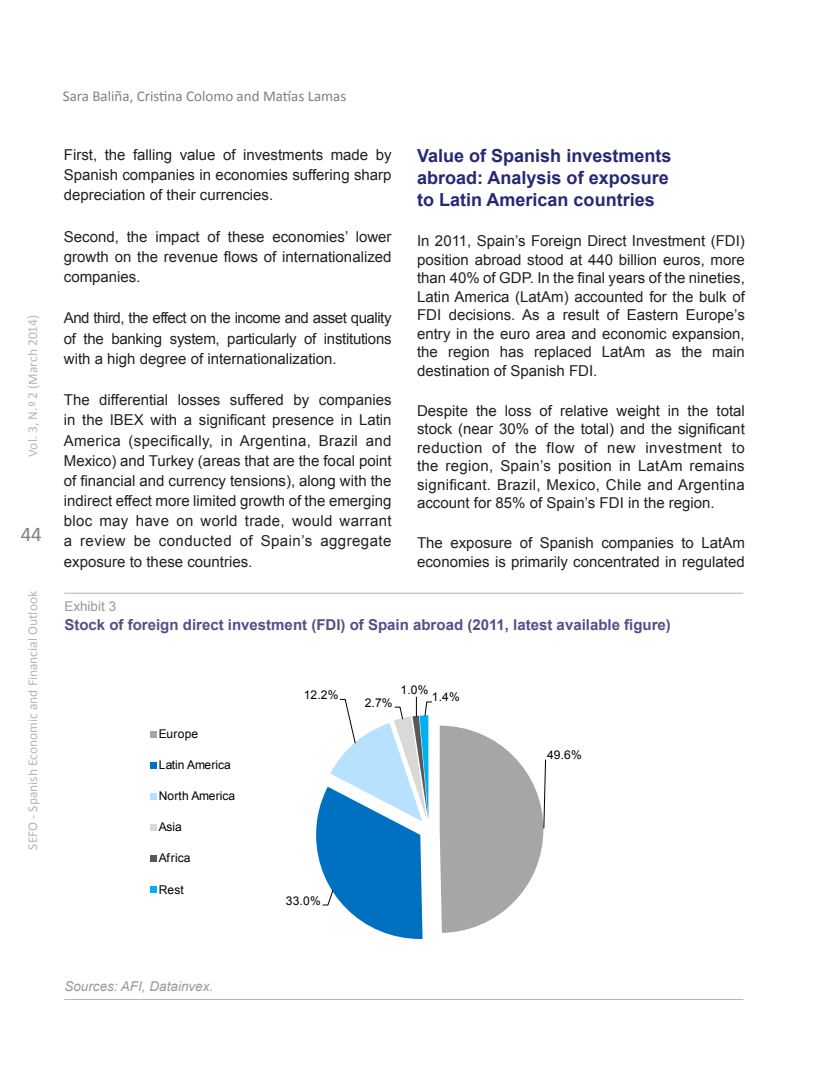
<style>
.page{position:relative;width:830px;height:1085px;background:#fff}
.page>*{position:absolute;margin:0;border:0;box-sizing:border-box;transform-origin:0 0}
.t1{font:21px "Calibri";color:#7f807f}
._05-Epigrafe{font:700 18px/22px "Arial";color:#272873}
._07-Texto_general{font:15px/20.1px "Arial";color:#231f20;text-align:justify}
._10-Exhibit-Table__T{font:700 15px "Arial";color:#524f8a}
.t2{font:15px "Calibri";color:#7f807f}
.t3{font:13.5px "Calibri";color:#b7b5b5}
._12-Exhibit-Table__s{font:italic 13.5px "Arial";color:#9b9998}
._09-Exhibit-Table__p{font:13.5px "Arial";color:#9b9998}
.t4{font:12px "Arial";color:#000}
</style>
<div class="page">
<svg style="left:439px;top:725px;width:107px;height:207px"></svg>
<svg style="left:316px;top:696px;width:116px;height:242px"></svg>
<div style="left:150px;top:730px;width:7px;height:7px;background:#a6a6a6"></div>
<div style="left:150px;top:761px;width:7px;height:7px;background:#0070c0"></div>
<div style="left:150px;top:792px;width:7px;height:7px;background:#b8e1ff"></div>
<div style="left:150px;top:824px;width:7px;height:7px;background:#d9d9d9"></div>
<div style="left:150px;top:855px;width:7px;height:7px;background:#595959"></div>
<div style="left:150px;top:886px;width:7px;height:7px;background:#00b0f0"></div>
<hr style="left:64px;top:592px;width:679px;height:1px;background:#b7b5b5">
<hr style="left:64px;top:998px;width:679px;height:1px;background:#b7b5b5">
<p class="t3" style="left:24px;top:456px;width:143px;rotate:-90deg">Vol. 3, N.º 2 (March 2014)</p>
<h1 class="t1" style="left:21px;top:520px;width:23px">44</h1>
<p class="t3" style="left:24px;top:849px;width:260px;rotate:-90deg">SEFO - Spanish Economic and Financial Outlook</p>
<p class="t2" style="left:63px;top:86px;width:285px">Sara Baliña, Cristina Colomo and Matías Lamas</p>
<p class="_07-Texto_general" style="left:64px;top:145px;width:329px">First, the falling value of investments made by Spanish companies in economies suffering sharp depreciation of their currencies.</p>
<p class="_07-Texto_general" style="left:64px;top:226px;width:329px">Second, the impact of these economies’ lower growth on the revenue flows of internationalized companies.</p>
<p class="_07-Texto_general" style="left:64px;top:308px;width:329px">And third, the effect on the income and asset quality of the banking system, particularly of institutions with a high degree of internationalization.</p>
<p class="_07-Texto_general" style="left:64px;top:390px;width:329px">The differential losses suffered by companies in the IBEX with a significant presence in Latin America (specifically, in Argentina, Brazil and Mexico) and Turkey (areas that are the focal point of financial and currency tensions), along with the indirect effect more limited growth of the emerging bloc may have on world trade, would warrant a review be conducted of Spain’s aggregate exposure to these countries.</p>
<p class="_05-Epigrafe" style="left:417px;top:145px;width:256px">Value of Spanish investments abroad: Analysis of exposure to Latin American countries</p>
<p class="_07-Texto_general" style="left:417px;top:232px;width:329px;line-height:18.5px">In 2011, Spain’s Foreign Direct Investment (FDI) position abroad stood at 440 billion euros, more than 40% of GDP. In the final years of the nineties, Latin America (LatAm) accounted for the bulk of FDI decisions. As a result of Eastern Europe’s entry in the euro area and economic expansion, the region has replaced LatAm as the main destination of Spanish FDI.</p>
<p class="_07-Texto_general" style="left:417px;top:401px;width:329px;line-height:18.5px">Despite the loss of relative weight in the total stock (near 30% of the total) and the significant reduction of the flow of new investment to the region, Spain’s position in LatAm remains significant. Brazil, Mexico, Chile and Argentina account for 85% of Spain’s FDI in the region.</p>
<p class="_07-Texto_general" style="left:417px;top:533px;width:329px;line-height:18.5px">The exposure of Spanish companies to LatAm economies is primarily concentrated in regulated</p>
<p class="_09-Exhibit-Table__p" style="left:64px;top:597px;width:53px">Exhibit 3</p>
<p class="_10-Exhibit-Table__T" style="left:64px;top:614px;width:607px">Stock of foreign direct investment (FDI) of Spain abroad (2011, latest available figure)</p>
<p class="t4" style="left:159px;top:725px;width:41px">Europe</p>
<p class="t4" style="left:159px;top:756px;width:74px">Latin America</p>
<p class="t4" style="left:159px;top:788px;width:78px">North America</p>
<p class="t4" style="left:159px;top:819px;width:25px">Asia</p>
<p class="t4" style="left:159px;top:850px;width:33px">Africa</p>
<p class="t4" style="left:159px;top:881px;width:26px">Rest</p>
<p class="t4" style="left:303px;top:686px;width:36px">12.2%</p>
<p class="t4" style="left:364px;top:694px;width:29px">2.7%</p>
<p class="t4" style="left:400px;top:681px;width:29px">1.0%</p>
<p class="t4" style="left:431px;top:689px;width:29px">1.4%</p>
<p class="t4" style="left:286px;top:892px;width:36px">33.0%</p>
<p class="t4" style="left:547px;top:746px;width:36px">49.6%</p>
<p class="_12-Exhibit-Table__s" style="left:64px;top:976px;width:150px">Sources: AFI, Datainvex.</p>
</div>
